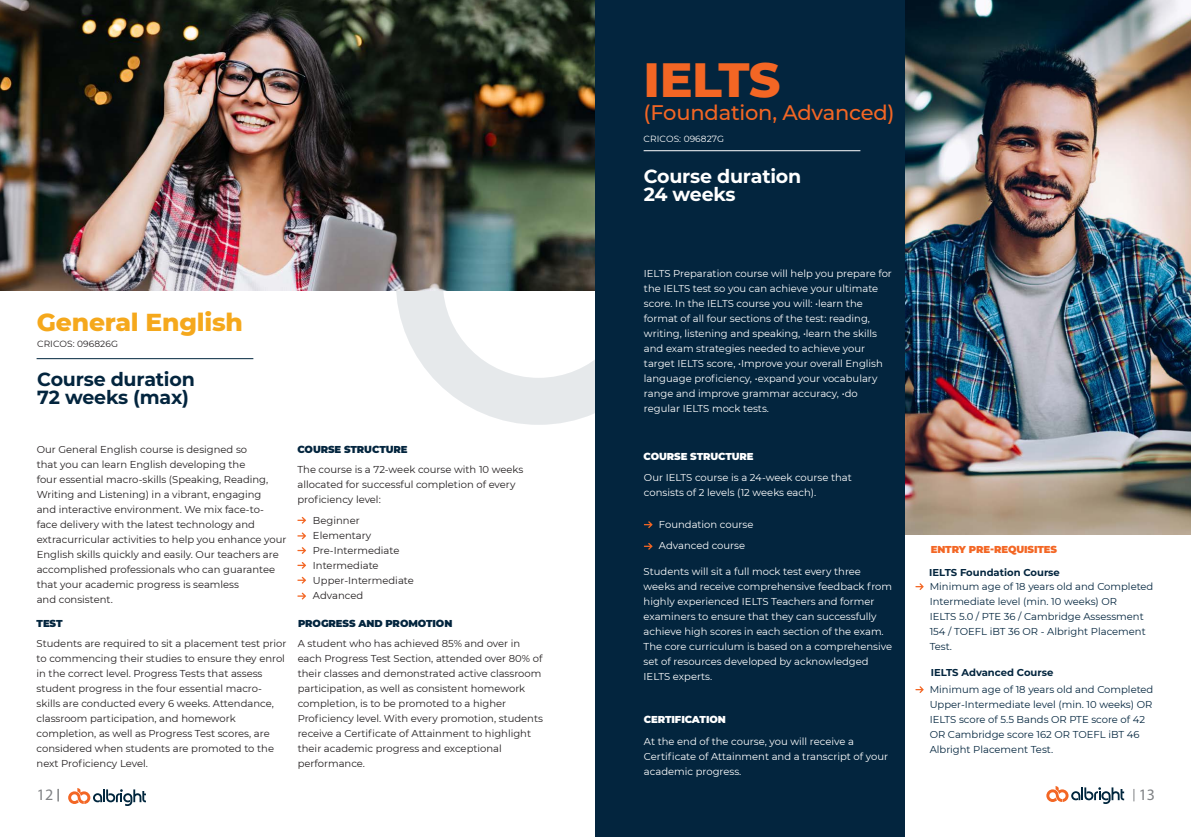
<style>
.page{position:relative;width:1191px;height:837px;background:#fff}
.page>*{position:absolute;margin:0;border:0;box-sizing:border-box;transform-origin:0 0}
.Subtitle_Blue{font:800 49px "Montserrat";letter-spacing:-.01em;color:#f36624}
.Subtitle_Blue-2{font:800 25px "Montserrat";letter-spacing:-.01em;color:#f5a81c}
.Subtitle_Blue-3{font:500 21px "Montserrat";letter-spacing:-.01em;color:#f36624}
.Subtitle_Blue-4{font:700 19px "Montserrat";letter-spacing:-.01em;color:#03253e}
.Subtitle_Blue-5{font:700 19px "Montserrat";letter-spacing:-.01em;color:#fff}
.Course_Duration{font:16px "Myriad Pro";color:#808285}
.Paragraph_course_Black{font:10px/15px "Montserrat";color:#231f20}
.Paragraph_course_Black-2{font:10px/15px "Montserrat";color:#fff}
.Paragraph_course_Black-3{font:10px/15px "Montserrat";color:#03253e}
.Paragraph_course_Black-4{font:700 10px "Montserrat";color:#03253e}
.title_blue_black{font:900 10px "Montserrat";letter-spacing:-.01em;color:#03253e}
.title_blue_black-2{font:900 10px "Montserrat";letter-spacing:-.01em;color:#fff}
.title_blue_black-3{font:900 10px "Montserrat";letter-spacing:-.01em;color:#f36624}
.Cricos{font:9px "Montserrat";letter-spacing:.01em;color:#231f20}
.Cricos-2{font:9px "Montserrat";letter-spacing:.01em;color:#fff}
</style>
<div class="page">
<div style="left:396px;top:139px;width:285px;height:285px;border:47px solid #00263d;border-radius:50%"></div>
<img style="left:0;top:0;width:595px;height:291px">
<svg style="left:58px;top:788px;width:1px;height:13px"></svg>
<svg style="left:297px;top:517px;width:9px;height:6px"></svg>
<svg style="left:297px;top:532px;width:9px;height:7px"></svg>
<svg style="left:297px;top:547px;width:9px;height:6px"></svg>
<svg style="left:297px;top:562px;width:9px;height:6px"></svg>
<svg style="left:297px;top:576px;width:9px;height:7px"></svg>
<svg style="left:297px;top:592px;width:9px;height:7px"></svg>
<hr style="left:37px;top:358px;width:216px;height:1px;background:#00263d">
<svg style="left:1133px;top:789px;width:1px;height:12px"></svg>
<div style="left:595px;top:0;width:310px;height:836px;background:#03253e"></div>
<svg style="left:644px;top:521px;width:8px;height:7px"></svg>
<svg style="left:915px;top:686px;width:8px;height:6px"></svg>
<img style="left:905px;top:0;width:286px;height:534px">
<hr style="left:643px;top:150px;width:217px;height:1px;background:#fff">
<svg style="left:1046px;top:786px;width:78px;height:17px"></svg>
<svg style="left:68px;top:788px;width:78px;height:17px"></svg>
<svg style="left:644px;top:543px;width:8px;height:6px"></svg>
<svg style="left:915px;top:583px;width:8px;height:7px"></svg>
<p class="Subtitle_Blue-2" style="left:37px;top:304px;width:207px">General English</p>
<p class="Cricos" style="left:37px;top:338px;width:82px">CRICOS: 096826G</p>
<p class="Subtitle_Blue-4" style="left:37px;top:365px;width:159px">Course duration</p>
<p class="Subtitle_Blue-4" style="left:37px;top:383px;width:153px">72 weeks (max)</p>
<p class="Paragraph_course_Black" style="left:37px;top:441px;width:251px">Our General English course is designed so<br>that you can learn English developing the<br>four essential macro-skills (Speaking, Reading, Writing and Listening) in a vibrant, engaging<br>and interactive environment. We mix face-to&shy;face delivery with the latest technology and extracurricular activities to help you enhance your English skills quickly and easily. Our teachers are accomplished professionals who can guarantee that your academic progress is seamless</p>
<p class="Paragraph_course_Black" style="left:37px;top:591px;width:78px">and consistent.</p>
<p class="title_blue_black" style="left:37px;top:616px;width:27px">TEST</p>
<p class="title_blue_black" style="left:297px;top:442px;width:112px">COURSE STRUCTURE</p>
<p class="Paragraph_course_Black" style="left:297px;top:461px;width:227px">The course is a 72-week course with 10 weeks allocated for successful completion of every proficiency level:</p>
<p class="Paragraph_course_Black" style="left:313px;top:512px;width:48px">Beginner</p>
<p class="Paragraph_course_Black" style="left:313px;top:527px;width:60px">Elementary</p>
<p class="Paragraph_course_Black" style="left:313px;top:542px;width:88px">Pre-Intermediate</p>
<p class="Paragraph_course_Black" style="left:313px;top:557px;width:67px">Intermediate</p>
<p class="Paragraph_course_Black" style="left:313px;top:572px;width:102px">Upper-Intermediate</p>
<p class="Paragraph_course_Black" style="left:313px;top:587px;width:52px">Advanced</p>
<p class="title_blue_black" style="left:298px;top:616px;width:156px">PROGRESS AND PROMOTION</p>
<p class="Paragraph_course_Black" style="left:37px;top:635px;width:251px">Students are required to sit a placement test prior to commencing their studies to ensure they enrol in the correct level. Progress Tests that assess student progress in the four essential macro&shy;skills are conducted every 6 weeks. Attendance, classroom participation, and homework completion, as well as Progress Test scores, are considered when students are promoted to the next Proficiency Level.</p>
<p class="Paragraph_course_Black" style="left:298px;top:635px;width:247px">A student who has achieved 85% and over in each Progress Test Section, attended over 80% of their classes and demonstrated active classroom participation, as well as consistent homework completion, is to be promoted to a higher Proficiency level. With every promotion, students receive a Certificate of Attainment to highlight their academic progress and exceptional performance.</p>
<p class="Course_Duration" style="left:37px;top:784px;width:18px">12</p>
<p class="Subtitle_Blue" style="left:643px;top:43px;width:139px">IELTS</p>
<p class="Subtitle_Blue-3" style="left:643px;top:98px;width:253px">(Foundation, Advanced)</p>
<p class="Cricos-2" style="left:643px;top:132px;width:82px">CRICOS: 096827G</p>
<p class="Subtitle_Blue-5" style="left:643px;top:162px;width:159px">Course duration</p>
<p class="Subtitle_Blue-5" style="left:643px;top:180px;width:93px">24 weeks</p>
<p class="Paragraph_course_Black-2" style="left:644px;top:266px;width:249px">IELTS Preparation course will help you prepare for the IELTS test so you can achieve your ultimate score. In the IELTS course you will: •learn the format of all four sections of the test: reading, writing, listening and speaking, •learn the skills and exam strategies needed to achieve your target IELTS score, •Improve your overall English language proficiency, •expand your vocabulary range and improve grammar accuracy, •do regular IELTS mock tests.</p>
<p class="title_blue_black-2" style="left:643px;top:448px;width:112px">COURSE STRUCTURE</p>
<p class="Paragraph_course_Black-2" style="left:644px;top:470px;width:209px">Our IELTS course is a 24-week course that consists of 2 levels (12 weeks each).</p>
<p class="Paragraph_course_Black-2" style="left:659px;top:516px;width:96px">Foundation course</p>
<p class="Paragraph_course_Black-2" style="left:659px;top:537px;width:88px">Advanced course</p>
<p class="Paragraph_course_Black-2" style="left:643px;top:563px;width:250px">Students will sit a full mock test every three weeks and receive comprehensive feedback from highly experienced IELTS Teachers and former examiners to ensure that they can successfully achieve high scores in each section of the exam.<br>The core curriculum is based on a comprehensive set of resources developed by acknowledged IELTS experts.</p>
<p class="title_blue_black-2" style="left:644px;top:712px;width:83px">CERTIFICATION</p>
<p class="Paragraph_course_Black-2" style="left:644px;top:733px;width:246px">At the end of the course, you will receive a<br>Certificate of Attainment and a transcript of your academic progress.</p>
<p class="title_blue_black-3" style="left:930px;top:542px;width:128px">ENTRY PRE-REQUISITES</p>
<p class="Paragraph_course_Black-4" style="left:929px;top:565px;width:132px">IELTS Foundation Course</p>
<p class="Paragraph_course_Black-3" style="left:929px;top:578px;width:225px">Minimum age of 18 years old and Completed<br>Intermediate level (min. 10 weeks) OR</p>
<p class="Paragraph_course_Black-3" style="left:929px;top:608px;width:217px">IELTS 5.0 / PTE 36 / Cambridge Assessment<br>154 / TOEFL iBT 36 OR - Albright Placement<br>Test.</p>
<p class="Paragraph_course_Black-4" style="left:930px;top:664px;width:124px">IELTS Advanced Course</p>
<p class="Paragraph_course_Black-3" style="left:929px;top:681px;width:225px">Minimum age of 18 years old and Completed Upper-Intermediate level (min. 10 weeks) OR IELTS score of 5.5 Bands OR PTE score of 42<br>OR Cambridge score 162 OR TOEFL iBT 46</p>
<p class="Paragraph_course_Black-3" style="left:929px;top:741px;width:125px">Albright Placement Test.</p>
<p class="Course_Duration" style="left:1138px;top:784px;width:18px">13</p>
</div>
